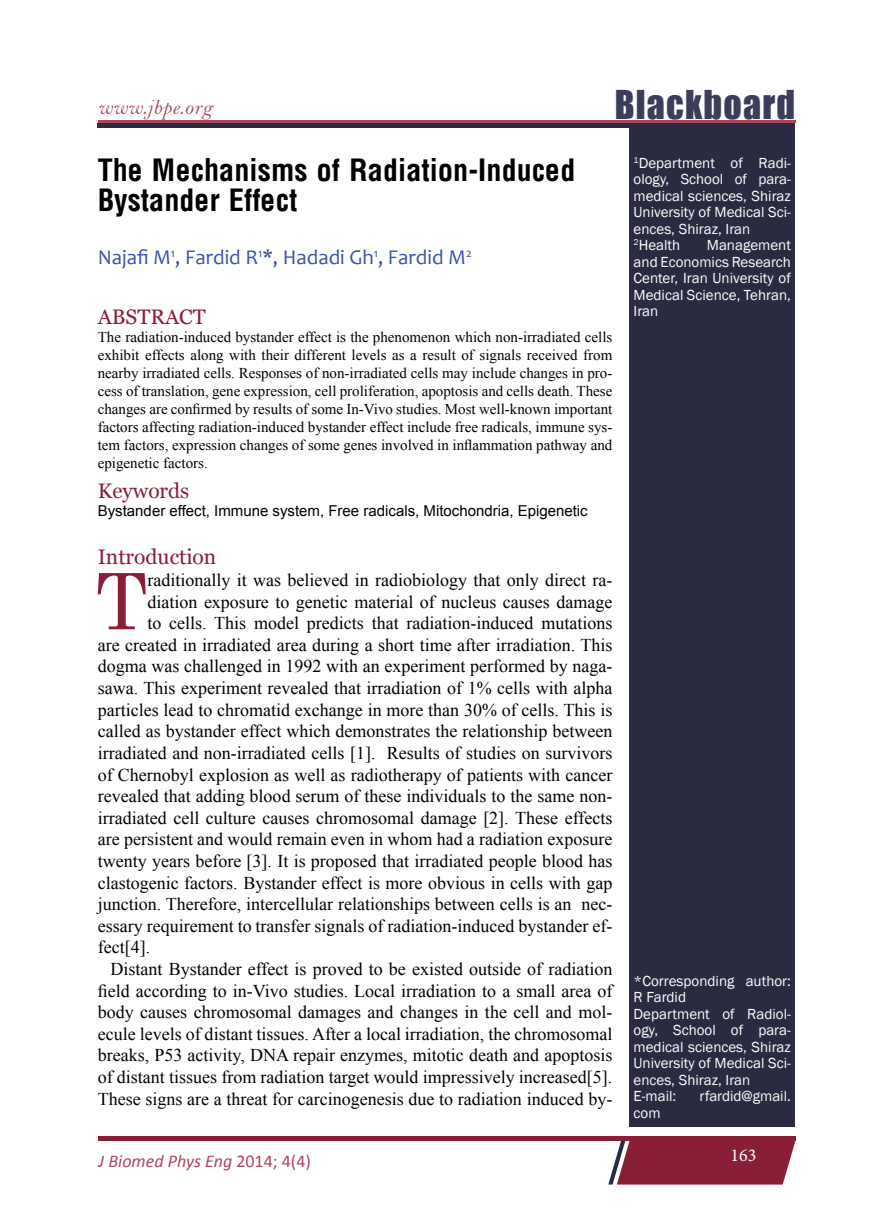
<style>
.page{position:relative;width:893px;height:1212px;background:#fff}
.page>*{position:absolute;margin:0;border:0;box-sizing:border-box;transform-origin:0 0}
.t1{font:77.85px "Century Schoolbook";color:#891f36}
.t2{font:40.5px "Billboard";letter-spacing:.03em;color:#3c3d5b}
.t3{font:700 30px/30px "Arena Condensed";color:#000}
.t4{font:21px "Candara";color:#3a53a4}
.t5{font:21px "Georgia";color:#891f36}
.t6{font:21px "Bell MT Italic";letter-spacing:.03em;color:#ad465c}
.t7{font:18px "Times New Roman";color:#000}
.t8{font:italic 18px "Calibri";color:#ad465c}
.t9{font:18px "Minion Pro";color:#fff}
.t10{font:15px/18px "Times New Roman";color:#000;text-align:justify}
.t11{font:15px/16.5px "Franklin Gothic";color:#fff}
.t12{font:15px "Arial";color:#000}
.s1{font-style:normal}
</style>
<div class="page">
<div style="left:98px;top:1136px;width:697px;height:5px;background:#891f36"></div>
<svg style="left:608px;top:1141px;width:187px;height:43px;background:#913348"></svg>
<hr style="left:98px;top:120px;width:698px;height:2px;background:#ad465c">
<div style="left:629px;top:126px;width:166px;height:1001px;background:#2a2a42"></div>
<div style="left:98px;top:123px;width:697px;height:5px;background:#2a2a42"></div>
<h2 class="t2" style="left:615px;top:83px;width:182px">Blackboard</h2>
<p class="t6" style="left:98px;top:94px;width:116px">www.jbpe.org</p>
<h3 class="t3" style="left:98px;top:155px;width:479px">The Mechanisms of Radiation-Induced<br>Bystander Effect</h3>
<p class="t4" style="left:98px;top:244px;width:375px">Najafi M<sup>1</sup>, Fardid R<sup>1</sup>*, Hadadi Gh<sup>1</sup>, Fardid M<sup>2</sup></p>
<p class="t11" style="left:634px;top:155px;width:159px"><sup>1</sup>Department of Radi&shy;ology, School of para&shy;medical sciences, Shiraz<br>University of Medical Sci&shy;ences, Shiraz, Iran<br><sup>2</sup>Health</p>
<p class="t11" style="left:634px;top:237px;width:159px;text-align:justify;text-indent:73px">Management and Economics Research Center, Iran University of Medical Science, Tehran, Iran</p>
<p class="t5" style="left:98px;top:304px;width:109px">ABSTRACT</p>
<p class="t10" style="left:98px;top:328px;width:516px">The radiation-induced bystander effect is the phenomenon which non-irradiated cells exhibit effects along with their different levels as a result of signals received from nearby irradiated cells. Responses of non-irradiated cells may include changes in pro&shy;cess of translation, gene expression, cell proliferation, apoptosis and cells death. These changes are confirmed by results of some In-Vivo studies. Most well-known important factors affecting radiation-induced bystander effect include free radicals, immune sys&shy;tem factors, expression changes of some genes involved in inflammation pathway and epigenetic factors.</p>
<p class="t5" style="left:98px;top:478px;width:93px">Keywords</p>
<p class="t12" style="left:98px;top:501px;width:491px">Bystander effect, Immune system, Free radicals, Mitochondria, Epigenetic</p>
<p class="t5" style="left:98px;top:544px;width:120px">Introduction</p>
<h1 class="t1" style="left:96px;top:552px;width:53px">T</h1>
<p class="t7" style="left:147px;top:568px;width:466px">raditionally it was believed in radiobiology that only direct ra-</p>
<p class="t7" style="left:147px;top:589px;width:466px">diation exposure to genetic material of nucleus causes damage</p>
<p class="t7" style="left:147px;top:611px;width:466px">to cells. This model predicts that radiation-induced mutations</p>
<p class="t7" style="left:98px;top:633px;width:516px">are created in irradiated area during a short time after irradiation. This</p>
<p class="t7" style="left:98px;top:654px;width:516px">dogma was challenged in 1992 with an experiment performed by naga-</p>
<p class="t7" style="left:98px;top:676px;width:516px">sawa. This experiment revealed that irradiation of 1% cells with alpha</p>
<p class="t7" style="left:98px;top:697px;width:516px">particles lead to chromatid exchange in more than 30% of cells. This is</p>
<p class="t7" style="left:98px;top:719px;width:516px">called as bystander effect which demonstrates the relationship between</p>
<p class="t7" style="left:98px;top:741px;width:516px">irradiated and non-irradiated cells [1]. Results of studies on survivors</p>
<p class="t7" style="left:98px;top:762px;width:516px">of Chernobyl explosion as well as radiotherapy of patients with cancer</p>
<p class="t7" style="left:98px;top:784px;width:516px">revealed that adding blood serum of these individuals to the same non-</p>
<p class="t7" style="left:98px;top:805px;width:516px">irradiated cell culture causes chromosomal damage [2]. These effects</p>
<p class="t7" style="left:98px;top:827px;width:516px">are persistent and would remain even in whom had a radiation exposure</p>
<p class="t7" style="left:98px;top:849px;width:516px">twenty years before [3]. It is proposed that irradiated people blood has</p>
<p class="t7" style="left:98px;top:870px;width:516px">clastogenic factors. Bystander effect is more obvious in cells with gap</p>
<p class="t7" style="left:98px;top:892px;width:516px">junction. Therefore, intercellular relationships between cells is an nec-</p>
<p class="t7" style="left:98px;top:913px;width:516px">essary requirement to transfer signals of radiation-induced bystander ef-</p>
<p class="t7" style="left:98px;top:935px;width:54px">fect[4].</p>
<p class="t7" style="left:111px;top:957px;width:503px">Distant Bystander effect is proved to be existed outside of radiation</p>
<p class="t7" style="left:98px;top:978px;width:516px">field according to in-Vivo studies. Local irradiation to a small area of</p>
<p class="t7" style="left:98px;top:1000px;width:516px">body causes chromosomal damages and changes in the cell and mol-</p>
<p class="t7" style="left:98px;top:1021px;width:516px">ecule levels of distant tissues. After a local irradiation, the chromosomal</p>
<p class="t7" style="left:98px;top:1043px;width:516px">breaks, P53 activity, DNA repair enzymes, mitotic death and apoptosis</p>
<p class="t7" style="left:98px;top:1065px;width:516px">of distant tissues from radiation target would impressively increased[5].</p>
<p class="t7" style="left:98px;top:1086px;width:516px">These signs are a threat for carcinogenesis due to radiation induced by-</p>
<p class="t8" style="left:99px;top:1148px;width:214px">J Biomed Phys Eng <span class="s1">2014; 4(4)</span></p>
<p class="t11" style="left:634px;top:973px;width:159px">*Corresponding author:<br>R Fardid<br>Department of Radiol&shy;ogy, School of para&shy;medical sciences, Shiraz<br>University of Medical Sci&shy;ences, Shiraz, Iran<br>E-mail:</p>
<p class="t11" style="left:700px;top:1088px;width:93px">rfardid@gmail.</p>
<p class="t11" style="left:634px;top:1105px;width:28px">com</p>
<p class="t9" style="left:730px;top:1143px;width:27px">163</p>
</div>
